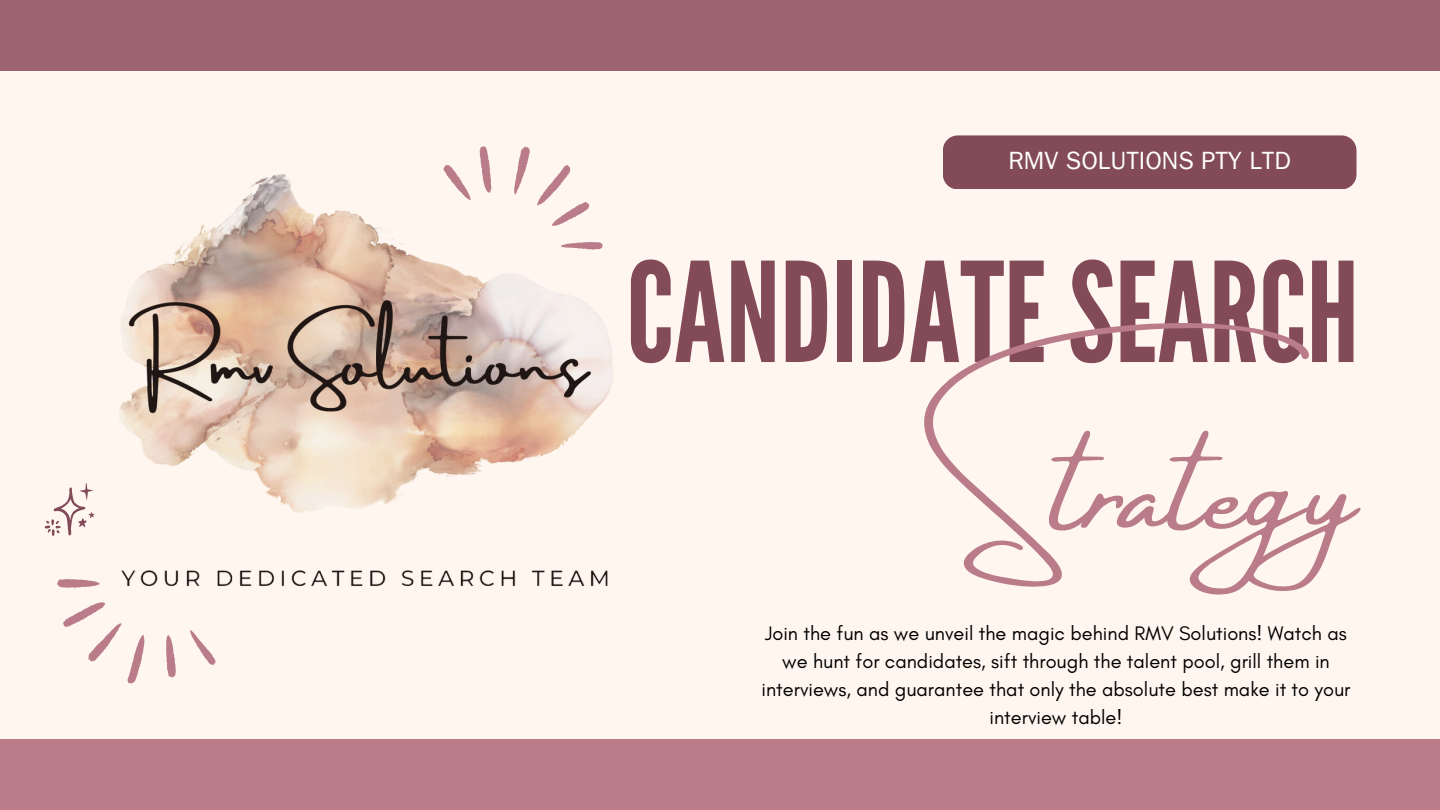
<style>
.page{position:relative;width:1440px;height:810px;background:#fff7ef}
.page>*{position:absolute;margin:0;border:0;box-sizing:border-box;transform-origin:0 0}
.t1{font:140px "Amsterdam Four";color:#b97c88}
.t2{font:138px "League Gothic";color:#824b57}
.t3{font:25px "Franklin Gothic LT Pro";color:#fff}
.t4{font:20px/27.8px "Glacial Indifference";color:#000;text-align:center}
</style>
<div class="page">
<div style="left:0;top:0;width:1440px;height:70px;background:#9d636f"></div>
<div style="left:0;top:740px;width:1440px;height:70px;background:#b97c88"></div>
<div style="left:943px;top:135px;width:414px;height:54px;background:#824b57;border-radius:15px"></div>
<svg style="left:57px;top:579px;width:159px;height:105px"></svg>
<svg style="left:45px;top:483px;width:49px;height:53px"></svg>
<img style="left:103px;top:146px;width:510px;height:497px">
<h1 class="t3" style="left:1008px;top:152px;width:284px">RMV SOLUTIONS PTY LTD</h1>
<p class="t2" style="left:626px;top:233px;width:734px">CANDIDATESEARCH</p>
<p class="t1" style="left:951px;top:414px;width:407px">Strategy</p>
<h2 class="t4" style="left:762px;top:619px;width:590px">Join the fun as we unveil the magic behind RMV Solutions! Watch as we hunt for candidates, sift through the talent pool, grill them in interviews, and guarantee that only the absolute best make it to your interview table!</h2>
</div>
